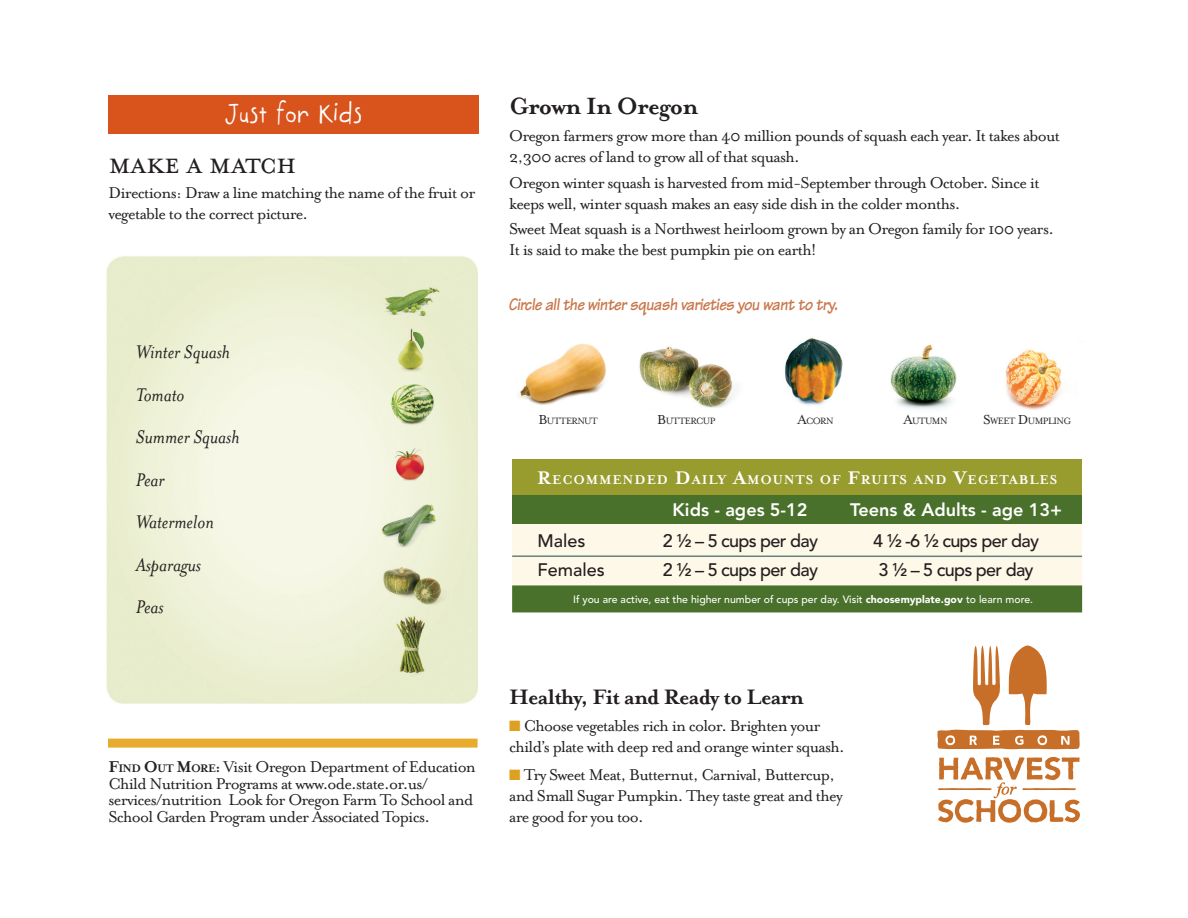
<style>
.page{position:relative;width:1188px;height:918px;background:#fff}
.page>*{position:absolute;margin:0;border:0;box-sizing:border-box;transform-origin:0 0}
.t1{font:33px "Mrs Eaves All Small Caps";letter-spacing:-.025em;color:#231f20}
.t2{font:30px "Kindergarten";letter-spacing:.05em;color:#fff}
.t3{font:700 27px "Mrs Eaves";letter-spacing:-.025em;color:#231f20}
.t4{font:700 24px "Mrs Eaves";letter-spacing:-.03em;color:#231f20}
.t5{font:italic 21px/42.5px "Mrs Eaves";color:#231f20}
.t6{font:18px/21px "Mrs Eaves Roman";letter-spacing:-.04em;color:#231f20}
.t7{font:500 18px "Avenir";letter-spacing:-.04em;color:#231f20}
.t8{font:italic 700 18px "Tekton";letter-spacing:-.03em;color:#c9774a;scale:.9 1}
.t9{font:800 18px "Avenir";color:#fff}
.t10{font:500 18px "Avenir";color:#231f20}
.t11{font:700 14.7px "Mrs Eaves";letter-spacing:.055em;color:#fff}
.t12{font:500 10.5px "Avenir";color:#fff}
.t13{font:10.5px "Mrs Eaves Roman";letter-spacing:-.055em;color:#231f20}
.s1{font-family:"Mrs Eaves";font-weight:700}
.s2{font-family:"Mrs Eaves";font-weight:700;font-size:12.6px}
.s3{font-size:15px}
.s4{font-size:21px}
.s5{font-weight:900}
.s6{color:#dca022}
</style>
<div class="page">
<img style="left:639px;top:346px;width:97px;height:62px">
<svg style="left:938px;top:757px;width:142px;height:66px"></svg>
<svg style="left:937px;top:645px;width:143px;height:104px"></svg>
<div style="left:108px;top:739px;width:370px;height:9px;background:#e7ab2e"></div>
<div style="left:108px;top:95px;width:371px;height:39px;background:#d9531c"></div>
<img style="left:518px;top:343px;width:88px;height:62px">
<img style="left:784px;top:337px;width:59px;height:68px">
<img style="left:890px;top:344px;width:67px;height:66px">
<img style="left:1005px;top:349px;width:57px;height:61px">
<div style="left:512px;top:459px;width:570px;height:150px;background:#fef8e8"></div>
<div style="left:512px;top:459px;width:570px;height:38px;background:#989b2d"></div>
<div style="left:512px;top:495px;width:570px;height:29px;background:#4a712b"></div>
<div style="left:512px;top:585px;width:570px;height:27px;background:#4a712b"></div>
<hr style="left:512px;top:555px;width:570px;height:2px;background:#65837e">
<img style="left:106px;top:256px;width:372px;height:448px">
<h2 class="t2" style="left:226px;top:96px;width:138px">Just for Kids</h2>
<h1 class="t1" style="left:108px;top:151px;width:190px">MAKE A MATCH</h1>
<p class="t6" style="left:108px;top:183px;width:369px">Directions: Draw a line matching the name of the fruit or vegetable to the correct picture.</p>
<p class="t5" style="left:136px;top:331px;width:105px">Winter Squash<br>Tomato<br>Summer Squash<br>Pear<br>Watermelon<br>Asparagus<br>Peas</p>
<p class="t6" style="left:108px;top:759px;width:369px;line-height:16.5px"><span class="s1">F</span><span class="s2">IND</span> <span class="s1">O</span><span class="s2">UT</span> <span class="s1">M</span><span class="s2">ORE</span><span class="s1">:</span> Visit Oregon Department of Education Child Nutrition Programs at www.ode.state.or.us/ services/nutrition Look for Oregon Farm To School and School Garden Program under Associated Topics.</p>
<h3 class="t3" style="left:509px;top:90px;width:191px">Grown In Oregon</h3>
<p class="t6" style="left:509px;top:126px;width:552px">Oregon farmers grow more than 40 million pounds of squash each year. It takes about<br>2,300 acres of land to grow all of that squash.</p>
<p class="t6" style="left:509px;top:172px;width:532px">Oregon winter squash is harvested from mid-September through October. Since it keeps well, winter squash makes an easy side dish in the colder months.</p>
<p class="t6" style="left:509px;top:218px;width:546px">Sweet Meat squash is a Northwest heirloom grown by an Oregon family for 100 years.<br>It is said to make the best pumpkin pie on earth!</p>
<p class="t8" style="left:508px;top:293px;width:367px">Circle all the winter squash varieties you want to try.</p>
<p class="t13" style="left:538px;top:415px;width:61px"><span class="s3">B</span>UTTERNUT</p>
<p class="t13" style="left:657px;top:416px;width:60px"><span class="s3">B</span>UTTERCUP</p>
<p class="t13" style="left:797px;top:416px;width:38px"><span class="s3">A</span>CORN</p>
<p class="t13" style="left:903px;top:416px;width:46px"><span class="s3">A</span>UTUMN</p>
<p class="t13" style="left:983px;top:416px;width:89px"><span class="s3">S</span>WEET <span class="s3">D</span>UMPLING</p>
<p class="t11" style="left:537px;top:471px;width:50px"><span class="s4">R</span>ECOMM</p>
<p class="t11" style="left:612px;top:471px;width:446px">ENDED <span class="s4">D</span>AILY <span class="s4">A</span>MOUNTS OF <span class="s4">F</span>RUITS AND <span class="s4">V</span>EGETABLES</p>
<p class="t9" style="left:673px;top:499px;width:136px">Kids - ages 5-12</p>
<p class="t9" style="left:850px;top:499px;width:213px">Teens &amp; Adults - age 13+</p>
<p class="t7" style="left:538px;top:530px;width:49px">Males</p>
<p class="t7" style="left:663px;top:530px;width:157px">2 ½ – 5 cups per day</p>
<p class="t7" style="left:873px;top:530px;width:168px">4 ½ -6 ½ cups per day</p>
<p class="t10" style="left:538px;top:559px;width:69px">Females</p>
<p class="t7" style="left:663px;top:559px;width:157px">2 ½ – 5 cups per day</p>
<p class="t7" style="left:879px;top:559px;width:157px">3 ½ – 5 cups per day</p>
<p class="t12" style="left:573px;top:594px;width:461px">If you are active, eat the higher number of cups per day. Visit <span class="s5">choosemyplate.gov</span> to learn more.</p>
<h3 class="t4" style="left:509px;top:683px;width:296px">Healthy, Fit and Ready to Learn</h3>
<p class="t6" style="left:509px;top:716px;width:337px"><span class="s6">■</span> Choose vegetables rich in color. Brighten your child’s plate with deep red and orange winter squash.</p>
<p class="t6" style="left:509px;top:764px;width:335px"><span class="s6">■</span> Try Sweet Meat, Butternut, Carnival, Buttercup, and Small Sugar Pumpkin. They taste great and they are good for you too.</p>
</div>
